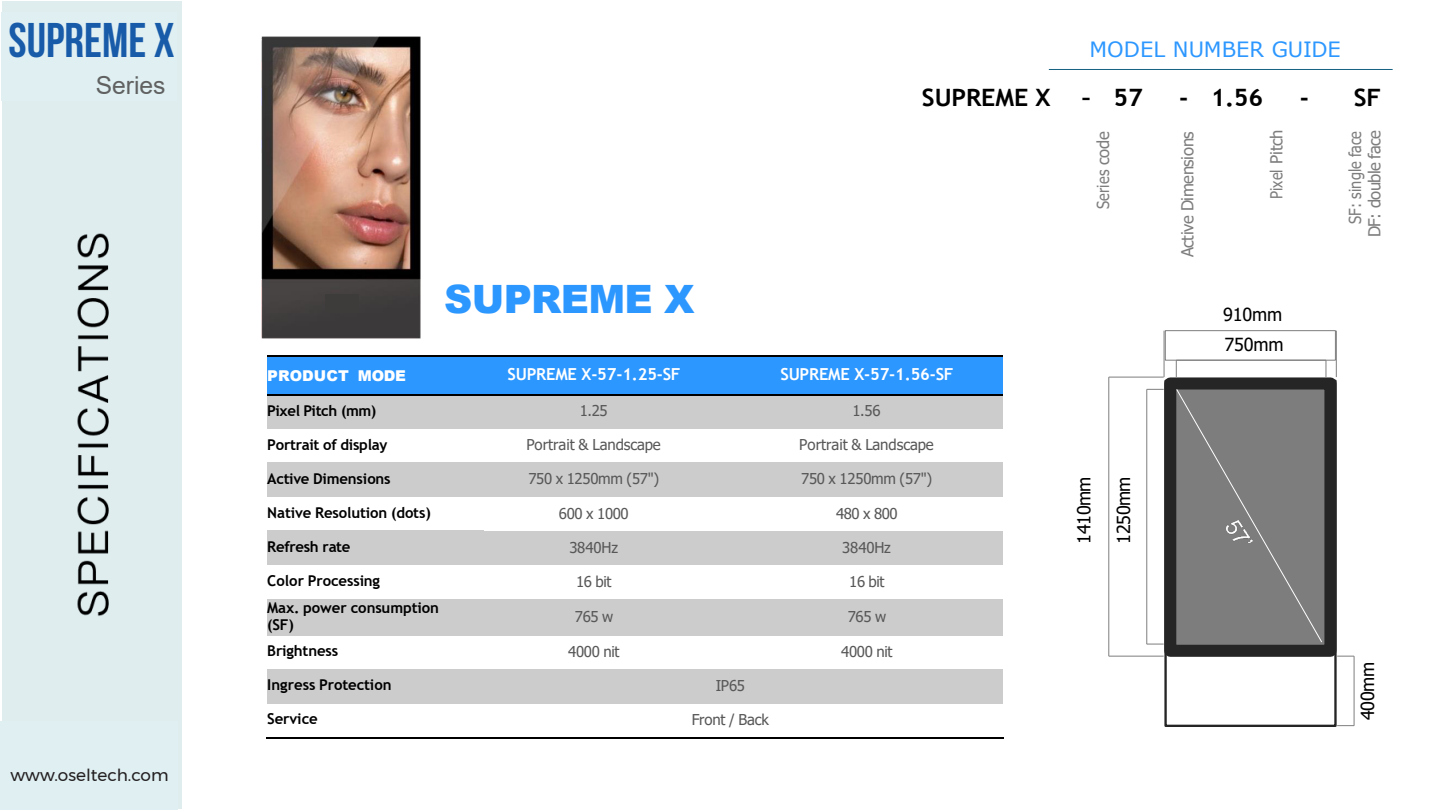
<style>
.page{position:relative;width:1440px;height:810px;background:#fff}
.page>*{position:absolute;margin:0;border:0;box-sizing:border-box;transform-origin:0 0}
.t1{font:48.6px "Bebas Neue";color:#185ba9}
.t2{font:900 39px "Arial";letter-spacing:-.015em;color:#2c97ff}
.t3{font:24.6px "Arial";color:#606160}
.t4{font:700 24px "Trebuchet MS";letter-spacing:-.005em;color:#000;scale:1.05 1}
.t5{font:21px "Verdana";color:#2c97ff}
.t6{font:18px "Tahoma";letter-spacing:-.025em;color:#000}
.t7{font:16.8px "Montserrat";color:#231f20}
.t8{font:700 16.5px "Trebuchet MS";letter-spacing:-.01em;color:#fff}
.t9{font:16.5px/19.5px "Tahoma";letter-spacing:-.02em;color:#7e7e7e;text-align:right;scale:.88 1}
.t10{font:16.5px "Tahoma";color:#7e7e7e;scale:.88 1}
.t11{font:16.5px "Tahoma";letter-spacing:-.02em;color:#7e7e7e}
.t12{font:15px "Tahoma";letter-spacing:-.015em;color:#585858}
.t13{font:700 15px/17.4px "Trebuchet MS";letter-spacing:-.01em;color:#000}
.t14{font:700 15px "Trebuchet MS";letter-spacing:-.03em;color:#000}
.t15{font:900 15px "Arial";color:#fff}
</style>
<div class="page">
<hr style="left:1049px;top:69px;width:344px;height:1px;background:#145f82">
<div style="left:267px;top:386px;width:216px;height:8px;background:#2c97ff"></div>
<div style="left:267px;top:356px;width:216px;height:30px;background:#2c97ff"></div>
<div style="left:483px;top:384px;width:247px;height:10px;background:#2c97ff"></div>
<div style="left:483px;top:356px;width:247px;height:28px;background:#2c97ff"></div>
<div style="left:730px;top:384px;width:273px;height:10px;background:#2c97ff"></div>
<div style="left:730px;top:356px;width:273px;height:28px;background:#2c97ff"></div>
<hr style="left:267px;top:355px;width:216px;height:1px;background:#000">
<hr style="left:485px;top:355px;width:245px;height:1px;background:#000">
<hr style="left:732px;top:355px;width:271px;height:1px;background:#000">
<div style="left:267px;top:420px;width:216px;height:9px;background:#ccc"></div>
<div style="left:267px;top:395px;width:216px;height:25px;background:#ccc"></div>
<div style="left:483px;top:420px;width:247px;height:9px;background:#ccc"></div>
<div style="left:483px;top:395px;width:247px;height:25px;background:#ccc"></div>
<div style="left:730px;top:420px;width:273px;height:9px;background:#ccc"></div>
<div style="left:730px;top:395px;width:273px;height:25px;background:#ccc"></div>
<hr style="left:267px;top:394px;width:216px;height:1px;background:#000">
<hr style="left:485px;top:394px;width:245px;height:1px;background:#000">
<hr style="left:732px;top:394px;width:271px;height:1px;background:#000">
<div style="left:267px;top:488px;width:216px;height:9px;background:#ccc"></div>
<div style="left:267px;top:463px;width:216px;height:25px;background:#ccc"></div>
<div style="left:483px;top:488px;width:247px;height:9px;background:#ccc"></div>
<div style="left:483px;top:463px;width:247px;height:25px;background:#ccc"></div>
<div style="left:730px;top:488px;width:273px;height:9px;background:#ccc"></div>
<div style="left:730px;top:463px;width:273px;height:25px;background:#ccc"></div>
<div style="left:267px;top:556px;width:216px;height:9px;background:#ccc"></div>
<div style="left:267px;top:531px;width:216px;height:25px;background:#ccc"></div>
<div style="left:483px;top:556px;width:247px;height:9px;background:#ccc"></div>
<div style="left:483px;top:531px;width:247px;height:25px;background:#ccc"></div>
<div style="left:730px;top:556px;width:273px;height:9px;background:#ccc"></div>
<div style="left:730px;top:531px;width:273px;height:25px;background:#ccc"></div>
<hr style="left:267px;top:634px;width:216px;height:2px;background:#ccc">
<div style="left:267px;top:599px;width:216px;height:17px;background:#ccc"></div>
<div style="left:267px;top:616px;width:216px;height:18px;background:#ccc"></div>
<div style="left:483px;top:625px;width:247px;height:11px;background:#ccc"></div>
<div style="left:483px;top:599px;width:247px;height:26px;background:#ccc"></div>
<div style="left:730px;top:625px;width:273px;height:11px;background:#ccc"></div>
<div style="left:730px;top:599px;width:273px;height:26px;background:#ccc"></div>
<div style="left:267px;top:695px;width:216px;height:9px;background:#ccc"></div>
<div style="left:267px;top:670px;width:216px;height:25px;background:#ccc"></div>
<div style="left:483px;top:694px;width:520px;height:10px;background:#ccc"></div>
<div style="left:483px;top:670px;width:520px;height:24px;background:#ccc"></div>
<hr style="left:266px;top:737px;width:217px;height:1px;background:#000">
<hr style="left:484px;top:737px;width:519px;height:1px;background:#000">
<div style="left:1164px;top:377px;width:172px;height:280px;border:12px solid #252525"></div>
<div style="left:1176px;top:388px;width:147px;height:255px;background:#7d7d7d"></div>
<img style="left:1227px;top:521px;width:25px;height:21px">
<svg style="left:1176px;top:361px;width:1px;height:16px"></svg>
<svg style="left:1326px;top:360px;width:1px;height:17px"></svg>
<hr style="left:1176px;top:360px;width:150px;height:1px;background:#7e7e7e">
<svg style="left:1147px;top:644px;width:17px;height:1px"></svg>
<svg style="left:1148px;top:389px;width:16px;height:1px"></svg>
<hr style="left:1147px;top:389px;width:1px;height:255px;background:#7e7e7e">
<div style="left:1164px;top:380px;width:173px;height:347px;border:2px solid #252525"></div>
<hr style="left:1164px;top:331px;width:1px;height:46px;background:#7e7e7e">
<hr style="left:1336px;top:331px;width:1px;height:46px;background:#7e7e7e">
<hr style="left:1109px;top:656px;width:55px;height:1px;background:#7e7e7e">
<hr style="left:1109px;top:377px;width:55px;height:1px;background:#7e7e7e">
<hr style="left:1109px;top:377px;width:1px;height:279px;background:#7e7e7e">
<svg style="left:1337px;top:725px;width:17px;height:1px"></svg>
<svg style="left:1337px;top:656px;width:17px;height:1px"></svg>
<hr style="left:1354px;top:656px;width:1px;height:70px;background:#7e7e7e">
<div style="left:1165px;top:330px;width:171px;height:30px;border:1px solid #7e7e7e"></div>
<img style="left:1166px;top:331px;width:169px;height:29px">
<img style="left:262px;top:36px;width:159px;height:303px">
<div style="left:326px;top:295px;width:33px;height:18px;background:#3d3c3a"></div>
<div style="left:3px;top:1px;width:178px;height:808px;background:#dfedef"></div>
<div style="left:1px;top:13px;width:176px;height:88px;background:#dfeff2"></div>
<div style="left:0;top:722px;width:178px;height:88px;background:#dfeff2"></div>
<h1 class="t1" style="left:9px;top:13px;width:168px">SUPREME X</h1>
<h3 class="t3" style="left:96px;top:68px;width:71px">Series</h3>
<p class="t7" style="left:11px;top:762px;width:159px">www.oseltech.com</p>
<h3 class="t5" style="left:1090px;top:35px;width:253px">MODEL NUMBER GUIDE</h3>
<h3 class="t4" style="left:922px;top:83px;width:124px">SUPREME X</h3>
<h3 class="t4" style="left:1082px;top:83px;width:59px">– 57</h3>
<h3 class="t4" style="left:1179px;top:83px;width:82px">- 1.56</h3>
<h3 class="t4" style="left:1300px;top:83px;width:79px">- SF</h3>
<h2 class="t2" style="left:444px;top:271px;width:252px">SUPREME X</h2>
<p class="t15" style="left:267px;top:365px;width:140px">PRODUCT MODE</p>
<p class="t8" style="left:507px;top:363px;width:174px">SUPREME X-57-1.25-SF</p>
<p class="t8" style="left:780px;top:363px;width:174px">SUPREME X-57-1.56-SF</p>
<p class="t14" style="left:267px;top:401px;width:111px">Pixel Pitch (mm)</p>
<p class="t12" style="left:580px;top:401px;width:30px">1.25</p>
<p class="t12" style="left:853px;top:401px;width:30px">1.56</p>
<p class="t13" style="left:267px;top:436px;width:122px">Portrait of display</p>
<p class="t12" style="left:526px;top:435px;width:136px">Portrait &amp; Landscape</p>
<p class="t12" style="left:799px;top:435px;width:136px">Portrait &amp; Landscape</p>
<p class="t13" style="left:267px;top:470px;width:125px">Active Dimensions</p>
<p class="t12" style="left:528px;top:469px;width:132px">750 x 1250mm (57")</p>
<p class="t12" style="left:801px;top:469px;width:132px">750 x 1250mm (57")</p>
<p class="t13" style="left:267px;top:504px;width:165px">Native Resolution (dots)</p>
<p class="t12" style="left:559px;top:503px;width:71px">600 x 1000</p>
<p class="t12" style="left:836px;top:503px;width:63px">480 x 800</p>
<p class="t13" style="left:267px;top:538px;width:85px">Refresh rate</p>
<p class="t12" style="left:569px;top:537px;width:50px">3840Hz</p>
<p class="t12" style="left:842px;top:537px;width:50px">3840Hz</p>
<p class="t13" style="left:267px;top:572px;width:114px">Color Processing</p>
<p class="t12" style="left:576px;top:571px;width:37px">16 bit</p>
<p class="t12" style="left:849px;top:571px;width:37px">16 bit</p>
<p class="t13" style="left:267px;top:599px;width:173px">Max. power consumption (SF)</p>
<p class="t12" style="left:575px;top:606px;width:40px">765 w</p>
<p class="t12" style="left:848px;top:606px;width:40px">765 w</p>
<p class="t13" style="left:267px;top:642px;width:73px">Brightness</p>
<p class="t12" style="left:568px;top:642px;width:53px">4000 nit</p>
<p class="t12" style="left:841px;top:642px;width:53px">4000 nit</p>
<p class="t13" style="left:267px;top:676px;width:126px">Ingress Protection</p>
<p class="t12" style="left:716px;top:676px;width:31px">IP65</p>
<p class="t13" style="left:267px;top:710px;width:52px">Service</p>
<p class="t12" style="left:692px;top:710px;width:79px">Front / Back</p>
<p class="t10" style="left:1092px;top:209px;width:90px;rotate:-90deg">Series code</p>
<p class="t6" style="left:1072px;top:544px;width:69px;rotate:-90deg">1410mm</p>
<p class="t6" style="left:1112px;top:544px;width:69px;rotate:-90deg">1250mm</p>
<p class="t11" style="left:1176px;top:257px;width:127px;rotate:-90deg">Active Dimensions</p>
<p class="t10" style="left:1265px;top:199px;width:81px;rotate:-90deg">Pixel Pitch</p>
<p class="t9" style="left:1346px;top:237px;width:123px;rotate:-90deg">SF: single face<br>DF: double face</p>
<p class="t6" style="left:1223px;top:303px;width:61px">910mm</p>
<p class="t6" style="left:1224px;top:332px;width:61px">750mm</p>
<p class="t6" style="left:1356px;top:720px;width:60px;rotate:-90deg">400mm</p>
</div>
